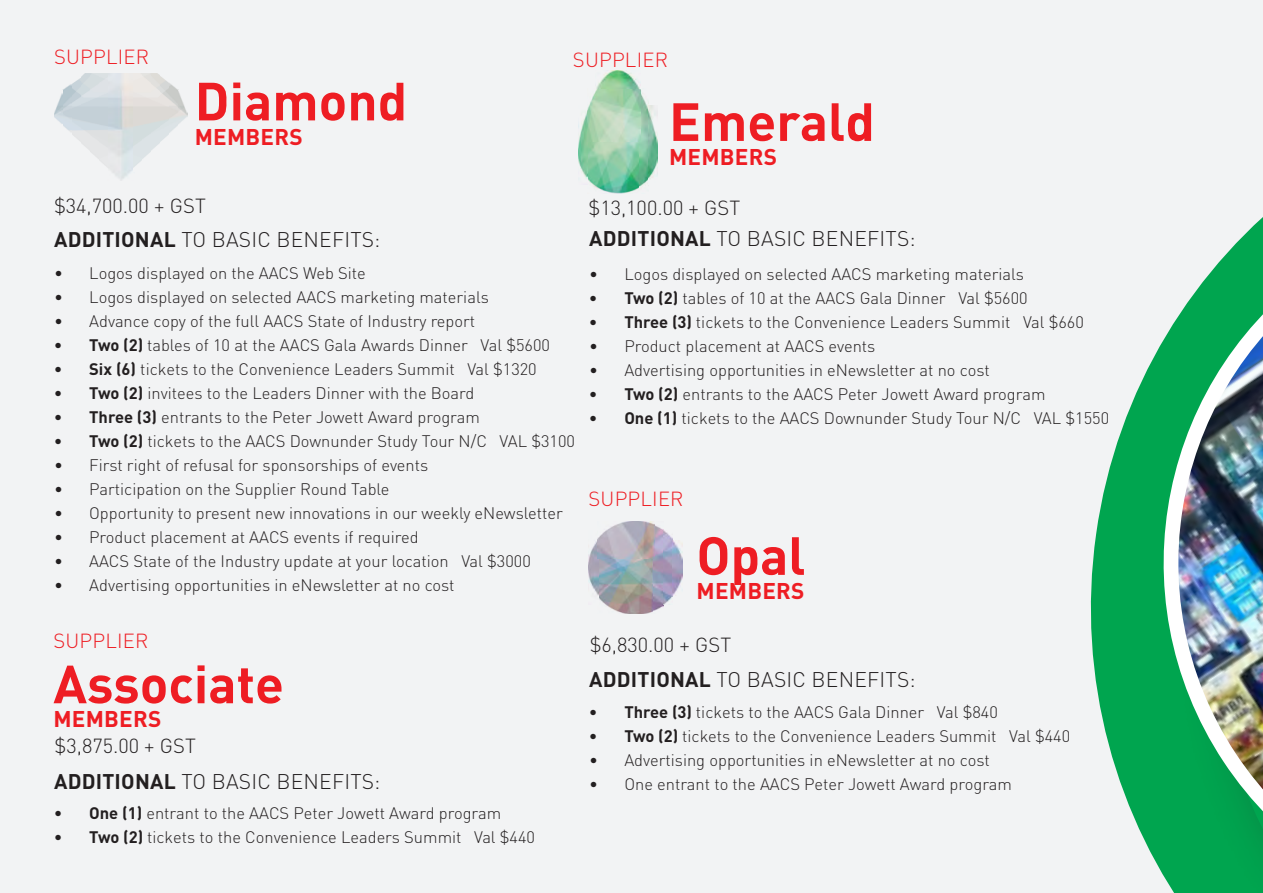
<style>
.page{position:relative;width:1263px;height:893px;background:#f2f3f4}
.page>*{position:absolute;margin:0;border:0;box-sizing:border-box;transform-origin:0 0}
.t1{font:700 52.8px "DIN Pro";color:#ee1d23}
.t2{font:700 22.5px "DIN Pro";letter-spacing:.01em;color:#ee1d23}
.t3{font:300 21px "DIN Pro";letter-spacing:.01em;color:#231f20}
.t4{font:300 20.1px "DIN Pro";color:#231f20}
.t5{font:300 20.1px "DIN Pro";letter-spacing:.01em;color:#ee1d23}
.t6{font:300 16.5px "DIN Pro";color:#231f20}
.s1{font-weight:700}
</style>
<div class="page">
<img style="left:107px;top:73px;width:27px;height:107px">
<img style="left:81px;top:73px;width:9px;height:78px">
<img style="left:72px;top:78px;width:9px;height:64px">
<img style="left:160px;top:76px;width:9px;height:66px">
<img style="left:63px;top:84px;width:9px;height:48px">
<img style="left:169px;top:83px;width:9px;height:50px">
<img style="left:54px;top:93px;width:9px;height:31px">
<img style="left:178px;top:91px;width:9px;height:33px">
<img style="left:587px;top:89px;width:62px;height:104px">
<img style="left:578px;top:112px;width:9px;height:67px">
<img style="left:649px;top:106px;width:9px;height:73px">
<img style="left:596px;top:71px;width:44px;height:18px">
<img style="left:598px;top:522px;width:65px;height:92px">
<img style="left:588px;top:538px;width:10px;height:57px">
<img style="left:663px;top:531px;width:10px;height:74px">
<img style="left:673px;top:540px;width:9px;height:56px">
<svg style="left:1090px;top:457px;width:23px;height:303px;fill:#00a54f"></svg>
<svg style="left:1113px;top:429px;width:9px;height:358px;background:#12aa5b"></svg>
<img style="left:1122px;top:217px;width:141px;height:676px">
<p class="t5" style="left:54px;top:43px;width:96px">SUPPLIER</p>
<p class="t1" style="left:195px;top:65px;width:214px">Diamond</p>
<p class="t2" style="left:195px;top:121px;width:109px">MEMBERS</p>
<p class="t4" style="left:54px;top:192px;width:153px">$34,700.00 + GST</p>
<p class="t3" style="left:54px;top:225px;width:328px"><span class="s1">ADDITIONAL</span> TO BASIC BENEFITS:</p>
<p class="t5" style="left:573px;top:46px;width:96px">SUPPLIER</p>
<p class="t1" style="left:669px;top:86px;width:207px">Emerald</p>
<p class="t2" style="left:669px;top:142px;width:109px">MEMBERS</p>
<p class="t4" style="left:588px;top:194px;width:153px">$13,100.00 + GST</p>
<p class="t3" style="left:589px;top:224px;width:328px"><span class="s1">ADDITIONAL</span> TO BASIC BENEFITS:</p>
<p class="t6" style="left:54px;top:262px;width:313px">• Logos displayed on the AACS Web Site</p>
<p class="t6" style="left:54px;top:286px;width:436px">• Logos displayed on selected AACS marketing materials</p>
<p class="t6" style="left:54px;top:310px;width:423px">• Advance copy of the full AACS State of Industry report</p>
<p class="t6" style="left:54px;top:334px;width:497px"><span class="s1">• Two (2)</span> tables of 10 at the AACS Gala Awards Dinner Val $5600</p>
<p class="t6" style="left:54px;top:358px;width:484px"><span class="s1">• Six (6)</span> tickets to the Convenience Leaders Summit Val $1320</p>
<p class="t6" style="left:54px;top:382px;width:422px"><span class="s1">• Two (2)</span> invitees to the Leaders Dinner with the Board</p>
<p class="t6" style="left:54px;top:406px;width:427px"><span class="s1">• Three (3)</span> entrants to the Peter Jowett Award program</p>
<p class="t6" style="left:54px;top:430px;width:522px"><span class="s1">• Two (2)</span> tickets to the AACS Downunder Study Tour N/C VAL $3100</p>
<p class="t6" style="left:54px;top:454px;width:376px">• First right of refusal for sponsorships of events</p>
<p class="t6" style="left:54px;top:478px;width:337px">• Participation on the Supplier Round Table</p>
<p class="t6" style="left:54px;top:502px;width:510px">• Opportunity to present new innovations in our weekly eNewsletter</p>
<p class="t6" style="left:54px;top:526px;width:366px">• Product placement at AACS events if required</p>
<p class="t6" style="left:54px;top:550px;width:478px">• AACS State of the Industry update at your location Val $3000</p>
<p class="t6" style="left:54px;top:574px;width:402px">• Advertising opportunities in eNewsletter at no cost</p>
<p class="t5" style="left:53px;top:627px;width:96px">SUPPLIER</p>
<p class="t1" style="left:53px;top:648px;width:232px">Associate</p>
<p class="t2" style="left:53px;top:704px;width:109px">MEMBERS</p>
<p class="t4" style="left:55px;top:732px;width:143px">$3,875.00 + GST</p>
<p class="t3" style="left:54px;top:767px;width:328px"><span class="s1">ADDITIONAL</span> TO BASIC BENEFITS:</p>
<p class="t6" style="left:54px;top:802px;width:449px"><span class="s1">• One (1)</span> entrant to the AACS Peter Jowett Award program</p>
<p class="t6" style="left:54px;top:826px;width:482px"><span class="s1">• Two (2)</span> tickets to the Convenience Leaders Summit Val $440</p>
<p class="t6" style="left:589px;top:263px;width:436px">• Logos displayed on selected AACS marketing materials</p>
<p class="t6" style="left:589px;top:287px;width:440px"><span class="s1">• Two (2)</span> tables of 10 at the AACS Gala Dinner Val $5600</p>
<p class="t6" style="left:589px;top:311px;width:496px"><span class="s1">• Three (3)</span> tickets to the Convenience Leaders Summit Val $660</p>
<p class="t6" style="left:589px;top:335px;width:288px">• Product placement at AACS events</p>
<p class="t6" style="left:589px;top:359px;width:402px">• Advertising opportunities in eNewsletter at no cost</p>
<p class="t6" style="left:589px;top:383px;width:458px"><span class="s1">• Two (2)</span> entrants to the AACS Peter Jowett Award program</p>
<p class="t6" style="left:589px;top:407px;width:521px"><span class="s1">• One (1)</span> tickets to the AACS Downunder Study Tour N/C VAL $1550</p>
<p class="t5" style="left:589px;top:485px;width:96px">SUPPLIER</p>
<p class="t1" style="left:696px;top:520px;width:111px">Opal</p>
<p class="t2" style="left:696px;top:576px;width:109px">MEMBERS</p>
<p class="t4" style="left:590px;top:631px;width:143px">$6,830.00 + GST</p>
<p class="t3" style="left:589px;top:665px;width:328px"><span class="s1">ADDITIONAL</span> TO BASIC BENEFITS:</p>
<p class="t6" style="left:589px;top:700px;width:410px"><span class="s1">• Three (3)</span> tickets to the AACS Gala Dinner Val $840</p>
<p class="t6" style="left:589px;top:724px;width:482px"><span class="s1">• Two (2)</span> tickets to the Convenience Leaders Summit Val $440</p>
<p class="t6" style="left:589px;top:748px;width:402px">• Advertising opportunities in eNewsletter at no cost</p>
<p class="t6" style="left:589px;top:772px;width:424px">• One entrant to the AACS Peter Jowett Award program</p>
</div>
